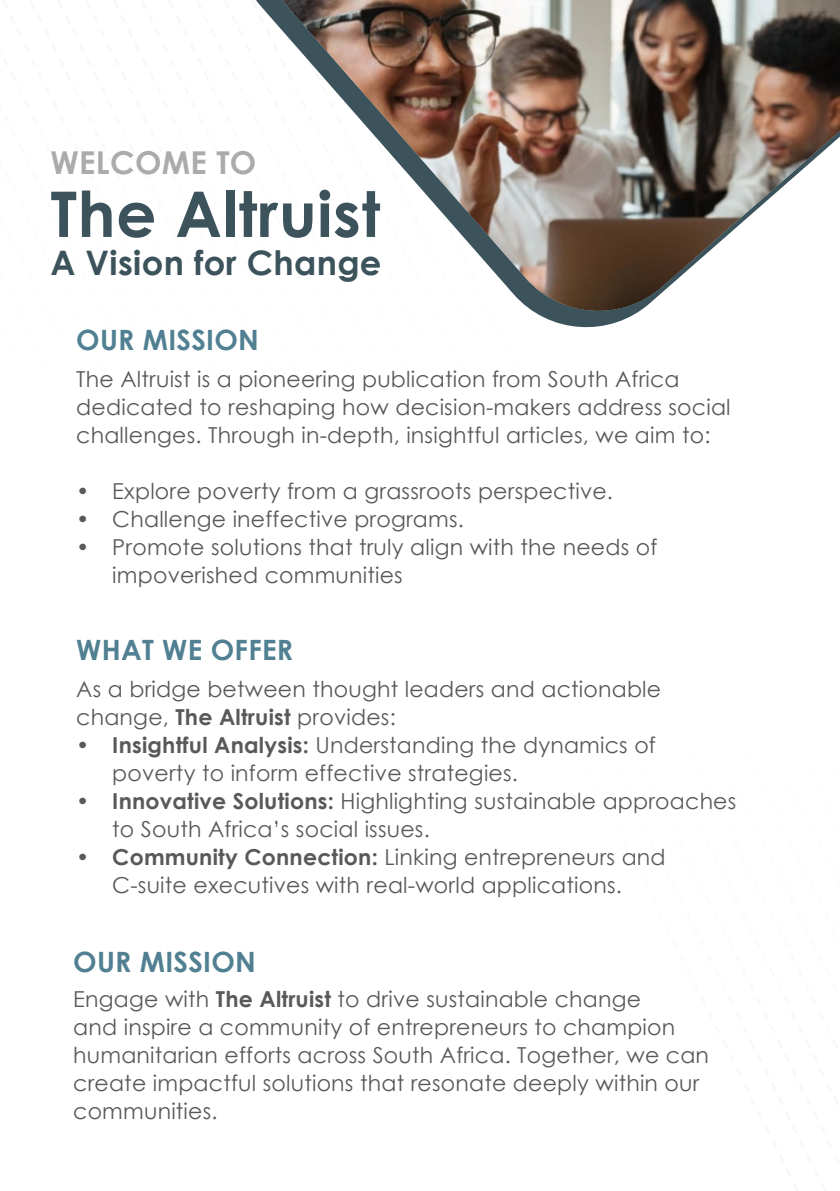
<style>
.page{position:relative;width:840px;height:1191px;background:#fff}
.page>*{position:absolute;margin:0;border:0;box-sizing:border-box;transform-origin:0 0}
.t1{font:700 63px "Century Gothic";letter-spacing:.01em;color:#3c535c}
.t2{font:700 33.8px "Century Gothic";letter-spacing:.01em;color:#3c535c}
.t3{font:700 31.6px "Century Gothic";letter-spacing:.01em;color:#aaabac}
.t4{font:700 28px "Century Gothic";letter-spacing:.01em;color:#518092}
.t5{font:22px/28px "Century Gothic";letter-spacing:.01em;color:#58595b}
.s1{font-weight:700}
</style>
<div class="page">
<img style="left:281px;top:0;width:558px;height:322px">
<h3 class="t3" style="left:50px;top:138px;width:207px">WELCOME TO</h3>
<h1 class="t1" style="left:50px;top:166px;width:331px">The Altruist</h1>
<h2 class="t2" style="left:50px;top:237px;width:332px">A Vision for Change</h2>
<p class="t4" style="left:76px;top:319px;width:184px">OUR MISSION</p>
<p class="t5" style="left:76px;top:364px;width:655px">The Altruist is a pioneering publication from South Africa dedicated to reshaping how decision-makers address social challenges. Through in-depth, insightful articles, we aim to:</p>
<p class="t5" style="left:76px;top:476px;width:538px">• Explore poverty from a grassroots perspective.</p>
<p class="t5" style="left:76px;top:504px;width:389px">• Challenge ineffective programs.</p>
<p class="t5" style="left:112px;top:532px;width:546px;text-indent:-36px">• Promote solutions that truly align with the needs of impoverished communities</p>
<p class="t4" style="left:76px;top:628px;width:218px">WHAT WE OFFER</p>
<p class="t5" style="left:76px;top:674px;width:586px">As a bridge between thought leaders and actionable change, <span class="s1">The Altruist</span> provides:</p>
<p class="t5" style="left:112px;top:730px;width:545px;text-indent:-36px"><span class="s1">• Insightful Analysis:</span> Understanding the dynamics of poverty to inform effective strategies.</p>
<p class="t5" style="left:112px;top:786px;width:625px;text-indent:-36px"><span class="s1">• Innovative Solutions:</span> Highlighting sustainable approaches to South Africa’s social issues.</p>
<p class="t5" style="left:76px;top:842px;width:590px;text-align:center"><span class="s1">• Community Connection:</span> Linking entrepreneurs and<br>C-suite executives with real-world applications.</p>
<p class="t4" style="left:73px;top:940px;width:184px">OUR MISSION</p>
<p class="t5" style="left:73px;top:984px;width:637px">Engage with <span class="s1">The Altruist</span> to drive sustainable change<br>and inspire a community of entrepreneurs to champion humanitarian efforts across South Africa. Together, we can create impactful solutions that resonate deeply within our communities.</p>
</div>
